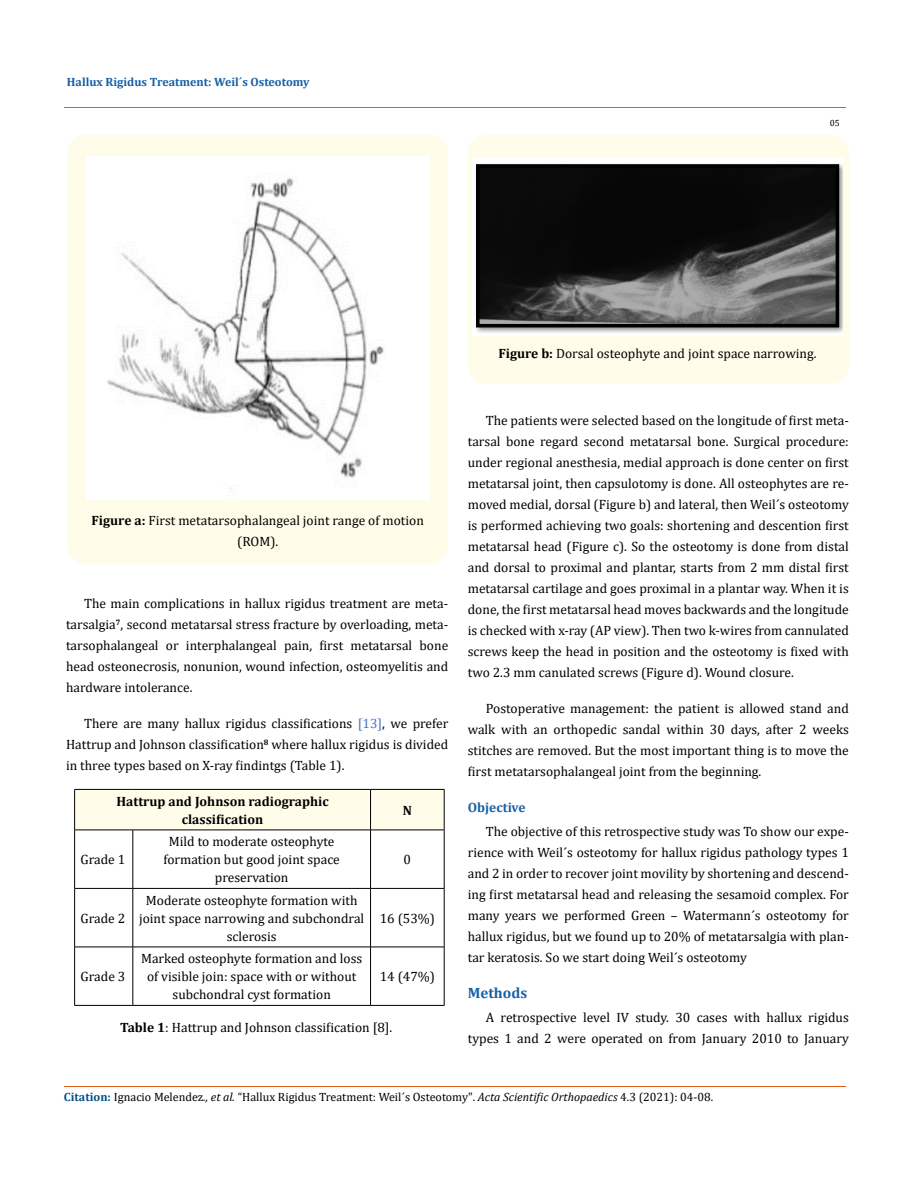
<style>
.page{position:relative;width:917px;height:1188px;background:#fff}
.page>*{position:absolute;margin:0;border:0;box-sizing:border-box;transform-origin:0 0}
.t1{font:700 15px "Cambria";color:#1560a6}
.t2{font:13.5px/21px "Cambria";color:#000;text-align:justify}
.t3{font:700 13.5px/18px "Cambria";color:#000;text-align:center}
.t4{font:700 13.5px "Cambria";color:#1560a6}
.t5{font:12px "Cambria";color:#000}
.t6{font:700 12px "Cambria";color:#1560a6}
.t7{font:9px "Cambria";color:#000}
.s1{font-weight:700}
.s2{color:#4472c4}
.s3{font-weight:700;color:#035089}
.s4{font-style:italic}
</style>
<div class="page">
<div style="left:67px;top:135px;width:381px;height:429px;background:#fffde9;border-radius:18px"></div>
<img style="left:86px;top:156px;width:343px;height:344px">
<div style="left:75px;top:790px;width:369px;height:40px;background:#fffde9"></div>
<hr style="left:74px;top:789px;width:59px;height:1px;background:#000">
<hr style="left:74px;top:790px;width:1px;height:40px;background:#000">
<hr style="left:133px;top:789px;width:237px;height:1px;background:#000">
<hr style="left:370px;top:789px;width:74px;height:1px;background:#000">
<hr style="left:370px;top:790px;width:1px;height:40px;background:#000">
<hr style="left:444px;top:790px;width:1px;height:40px;background:#000">
<hr style="left:74px;top:830px;width:59px;height:1px;background:#000">
<hr style="left:74px;top:830px;width:1px;height:58px;background:#000">
<hr style="left:133px;top:830px;width:237px;height:1px;background:#000">
<hr style="left:132px;top:830px;width:1px;height:58px;background:#000">
<hr style="left:370px;top:830px;width:74px;height:1px;background:#000">
<hr style="left:370px;top:830px;width:1px;height:58px;background:#000">
<hr style="left:444px;top:830px;width:1px;height:58px;background:#000">
<hr style="left:74px;top:888px;width:59px;height:1px;background:#000">
<hr style="left:74px;top:889px;width:1px;height:58px;background:#000">
<hr style="left:133px;top:888px;width:237px;height:1px;background:#000">
<hr style="left:132px;top:889px;width:1px;height:58px;background:#000">
<hr style="left:370px;top:888px;width:74px;height:1px;background:#000">
<hr style="left:370px;top:889px;width:1px;height:58px;background:#000">
<hr style="left:444px;top:889px;width:1px;height:58px;background:#000">
<hr style="left:74px;top:947px;width:59px;height:1px;background:#000">
<hr style="left:74px;top:947px;width:1px;height:58px;background:#000">
<hr style="left:133px;top:947px;width:237px;height:1px;background:#000">
<hr style="left:132px;top:947px;width:1px;height:58px;background:#000">
<hr style="left:370px;top:947px;width:74px;height:1px;background:#000">
<hr style="left:370px;top:947px;width:1px;height:58px;background:#000">
<hr style="left:444px;top:947px;width:1px;height:58px;background:#000">
<hr style="left:74px;top:1005px;width:59px;height:1px;background:#000">
<hr style="left:133px;top:1005px;width:237px;height:1px;background:#000">
<hr style="left:370px;top:1005px;width:74px;height:1px;background:#000">
<div style="left:468px;top:135px;width:380px;height:249px;background:#fffde9;border-radius:18px"></div>
<img style="left:472px;top:158px;width:370px;height:177px">
<hr style="left:64px;top:108px;width:781px;height:1px;background:#e05d1a">
<hr style="left:64px;top:1086px;width:781px;height:1px;background:#e05d1a">
<p class="t6" style="left:67px;top:73px;width:244px">Hallux Rigidus Treatment: Weil´s Osteotomy</p>
<p class="t7" style="left:829px;top:118px;width:11px">05</p>
<p class="t2" style="left:498px;top:343px;width:319px"><span class="s1">Figure b:</span> Dorsal osteophyte and joint space narrowing.</p>
<p class="t2" style="left:91px;top:510px;width:334px;text-align:center"><span class="s1">Figure a:</span> First metatarsophalangeal joint range of motion (ROM).</p>
<p class="t2" style="left:66px;top:593px;width:384px;text-indent:18px">The main complications in hallux rigidus treatment are meta&shy;tarsalgia<sup>7</sup>, second metatarsal stress fracture by overloading, meta&shy;tarsophalangeal or interphalangeal pain, first metatarsal bone head osteonecrosis, nonunion, wound infection, osteomyelitis and hardware intolerance.</p>
<p class="t2" style="left:66px;top:713px;width:384px;text-indent:18px">There are many hallux rigidus classifications <span class="s2">[13]</span>, we prefer Hattrup and Johnson classification<sup>8</sup> where hallux rigidus is divided in three types based on X-ray findintgs (Table 1).</p>
<p class="t3" style="left:116px;top:792px;width:214px">Hattrup and Johnson radiographic classification</p>
<p class="t3" style="left:403px;top:801px;width:11px">N</p>
<p class="t2" style="left:81px;top:849px;width:46px">Grade 1</p>
<p class="t2" style="left:163px;top:833px;width:178px;line-height:18px;text-align:center">Mild to moderate osteophyte formation but good joint space preservation</p>
<p class="t2" style="left:403px;top:849px;width:9px">0</p>
<p class="t2" style="left:81px;top:908px;width:46px">Grade 2</p>
<p class="t2" style="left:139px;top:891px;width:226px;line-height:18px;text-align:center">Moderate osteophyte formation with joint space narrowing and subchondral sclerosis</p>
<p class="t2" style="left:380px;top:908px;width:57px">16 (53%)</p>
<p class="t2" style="left:141px;top:950px;width:223px;line-height:18px;text-align:center">Marked osteophyte formation and loss of visible join: space with or without subchondral cyst formation</p>
<p class="t2" style="left:380px;top:966px;width:57px">14 (47%)</p>
<p class="t2" style="left:120px;top:1017px;width:274px"><span class="s1">Table 1</span>: Hattrup and Johnson classification [8].</p>
<p class="t2" style="left:81px;top:966px;width:46px">Grade 3</p>
<p class="t2" style="left:468px;top:409px;width:382px;text-indent:18px">The patients were selected based on the longitude of first meta&shy;tarsal bone regard second metatarsal bone. Surgical procedure: under regional anesthesia, medial approach is done center on first metatarsal joint, then capsulotomy is done. All osteophytes are re&shy;moved medial, dorsal (Figure b) and lateral, then Weil´s osteotomy is performed achieving two goals: shortening and descention first metatarsal head (Figure c). So the osteotomy is done from distal and dorsal to proximal and plantar, starts from 2 mm distal first metatarsal cartilage and goes proximal in a plantar way. When it is done, the first metatarsal head moves backwards and the longitude is checked with x-ray (AP view). Then two k-wires from cannulated screws keep the head in position and the osteotomy is fixed with two 2.3 mm canulated screws (Figure d). Wound closure.</p>
<p class="t2" style="left:468px;top:697px;width:382px;text-indent:18px">Postoperative management: the patient is allowed stand and walk with an orthopedic sandal within 30 days, after 2 weeks stitches are removed. But the most important thing is to move the first metatarsophalangeal joint from the beginning.</p>
<p class="t4" style="left:468px;top:797px;width:59px">Objective</p>
<p class="t2" style="left:468px;top:820px;width:382px;text-indent:18px">The objective of this retrospective study was To show our expe&shy;rience with Weil´s osteotomy for hallux rigidus pathology types 1 and 2 in order to recover joint movility by shortening and descend&shy;ing first metatarsal head and releasing the sesamoid complex. For many years we performed Green – Watermann´s osteotomy for hallux rigidus, but we found up to 20% of metatarsalgia with plan&shy;tar keratosis. So we start doing Weil´s osteotomy</p>
<p class="t1" style="left:468px;top:982px;width:61px">Methods</p>
<p class="t2" style="left:468px;top:1006px;width:382px;text-align:right">A retrospective level IV study. 30 cases with hallux rigidus types 1 and 2 were operated on from January 2010 to January</p>
<p class="t5" style="left:64px;top:1090px;width:651px"><span class="s3">Citation:</span> Ignacio Melendez<span class="s4">., et al.</span> “Hallux Rigidus Treatment: Weil´s Osteotomy". <span class="s4">Acta Scientific Orthopaedics</span> 4.3 (2021): 04-08.</p>
</div>
